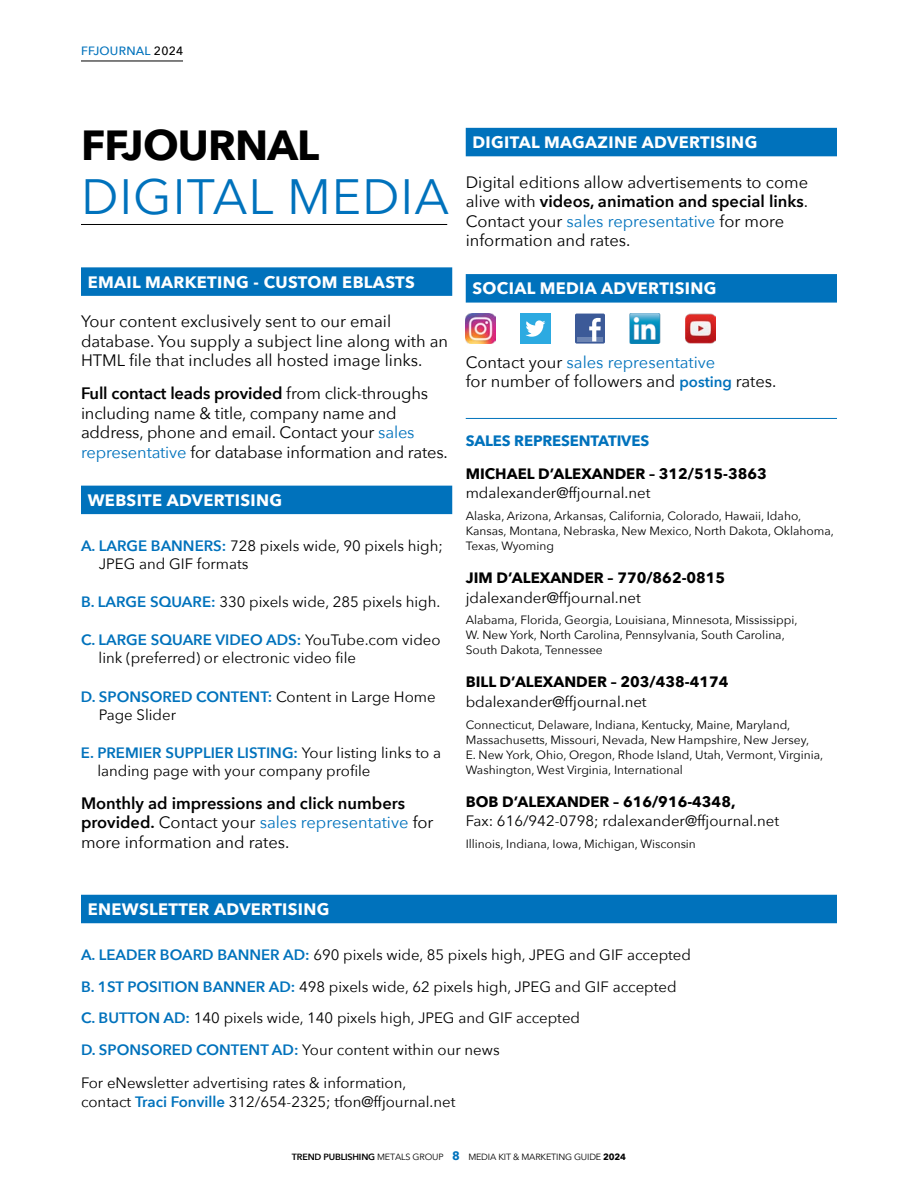
<style>
.page{position:relative;width:918px;height:1188px;background:#fff}
.page>*{position:absolute;margin:0;border:0;box-sizing:border-box;transform-origin:0 0}
.t1{font:49.5px "Avenir Next";letter-spacing:.02em;color:#0072bc}
.t2{font:700 42px "Avenir Next";letter-spacing:-.02em;color:#000}
.t3{font:16.5px/19.5px "Avenir Next";color:#000}
.t4{font:700 16.5px "Avenir Next";letter-spacing:.02em;color:#fff}
.t5{font:600 16.5px/19.5px "Avenir Next";color:#000}
.t6{font:15px/18px "Avenir Next";color:#000}
.t7{font:700 15px "Avenir Next";color:#000}
.t8{font:700 15px "Avenir Next";letter-spacing:-.01em;color:#0072bc}
.t9{font:12px/15px "Avenir Next";color:#000}
.t10{font:500 12px "Avenir Next";letter-spacing:.02em;color:#0072bc}
.t11{font:9px "Avenir Next";letter-spacing:-.02em;color:#000}
.s1{color:#000}
.s2{font-weight:600}
.s3{color:#0072bc}
.s4{font-weight:600;color:#0072bc}
.s5{font-weight:400}
.s6{font-weight:400;color:#0072bc}
.s7{font-weight:600;font-size:15px;color:#0072bc}
.s8{font-weight:700;font-size:12px;color:#0072bc}
.s9{font-weight:700}
</style>
<div class="page">
<hr style="left:81px;top:61px;width:102px;height:1px;background:#000">
<div style="left:81px;top:267px;width:371px;height:29px;background:#0072bc"></div>
<div style="left:81px;top:486px;width:371px;height:28px;background:#0072bc"></div>
<div style="left:81px;top:895px;width:756px;height:28px;background:#0072bc"></div>
<hr style="left:81px;top:224px;width:366px;height:1px;background:#000">
<div style="left:466px;top:128px;width:371px;height:28px;background:#0072bc"></div>
<div style="left:466px;top:274px;width:371px;height:29px;background:#0072bc"></div>
<hr style="left:466px;top:418px;width:371px;height:1px;background:#0072bc">
<img style="left:630px;top:313px;width:30px;height:31px">
<img style="left:685px;top:313px;width:31px;height:31px">
<div style="left:575px;top:314px;width:30px;height:30px;background:#3c5a98;border-radius:2px"></div>
<hr style="left:577px;top:337px;width:26px;height:4px;background:#6d85b3">
<svg style="left:589px;top:318px;width:12px;height:23px"></svg>
<img style="left:466px;top:314px;width:30px;height:30px">
<div style="left:520px;top:314px;width:30px;height:30px;background:#2caae1"></div>
<svg style="left:526px;top:320px;width:19px;height:17px"></svg>
<p class="t10" style="left:81px;top:41px;width:104px">FFJOURNAL <span class="s1">2024</span></p>
<h2 class="t2" style="left:81px;top:109px;width:240px">FFJOURNAL</h2>
<h1 class="t1" style="left:81px;top:155px;width:370px">DIGITAL MEDIA</h1>
<p class="t4" style="left:88px;top:268px;width:329px">EMAIL MARKETING - CUSTOM EBLASTS</p>
<p class="t3" style="left:81px;top:311px;width:369px">Your content exclusively sent to our email database. You supply a subject line along with an<br>HTML file that includes all hosted image links.</p>
<p class="t3" style="left:81px;top:383px;width:368px"><span class="s2">Full contact leads provided</span> from click-throughs including name &amp; title, company name and address, phone and email. Contact your <span class="s3">sales representative</span> for database information and rates.</p>
<p class="t4" style="left:88px;top:486px;width:196px">WEBSITE ADVERTISING</p>
<p class="t6" style="left:99px;top:536px;width:346px;text-indent:-18px"><span class="s4">A. LARGE BANNERS:</span> 728 pixels wide, 90 pixels high;<br>JPEG and GIF formats</p>
<p class="t6" style="left:81px;top:592px;width:361px"><span class="s4">B. LARGE SQUARE:</span> 330 pixels wide, 285 pixels high.</p>
<p class="t6" style="left:99px;top:631px;width:344px;text-indent:-18px"><span class="s4">C. LARGE SQUARE VIDEO ADS:</span> YouTube.com video link (preferred) or electronic video file</p>
<p class="t6" style="left:99px;top:687px;width:338px;text-indent:-18px"><span class="s4">D. SPONSORED CONTENT:</span> Content in Large Home<br>Page Slider</p>
<p class="t6" style="left:97px;top:743px;width:345px;text-indent:-16px"><span class="s4">E. PREMIER SUPPLIER LISTING:</span> Your listing links to a landing page with your company profile</p>
<p class="t5" style="left:81px;top:793px;width:354px">Monthly ad impressions and click numbers provided. <span class="s5">Contact your</span> <span class="s6">sales representative</span> <span class="s5">for more information and rates.</span></p>
<p class="t4" style="left:472px;top:128px;width:286px">DIGITAL MAGAZINE ADVERTISING</p>
<p class="t3" style="left:466px;top:172px;width:344px">Digital editions allow advertisements to come alive with <span class="s2">videos, animation and special links</span>.<br>Contact your <span class="s3">sales representative</span> for more information and rates.</p>
<p class="t4" style="left:472px;top:274px;width:246px">SOCIAL MEDIA ADVERTISING</p>
<p class="t3" style="left:466px;top:352px;width:312px">Contact your <span class="s3">sales representative<br></span>for number of followers and <span class="s7">posting</span> rates.</p>
<p class="t8" style="left:466px;top:428px;width:185px">SALES REPRESENTATIVES</p>
<p class="t7" style="left:466px;top:461px;width:303px">MICHAEL D’ALEXANDER – 312/515-3863</p>
<p class="t6" style="left:466px;top:483px;width:186px">mdalexander@ffjournal.net</p>
<p class="t9" style="left:466px;top:508px;width:370px">Alaska, Arizona, Arkansas, California, Colorado, Hawaii, Idaho,<br>Kansas, Montana, Nebraska, New Mexico, North Dakota, Oklahoma,<br>Texas, Wyoming</p>
<p class="t7" style="left:466px;top:565px;width:261px">JIM D’ALEXANDER – 770/862-0815</p>
<p class="t6" style="left:466px;top:588px;width:177px">jdalexander@ffjournal.net</p>
<p class="t9" style="left:466px;top:612px;width:333px">Alabama, Florida, Georgia, Louisiana, Minnesota, Mississippi,<br>W. New York, North Carolina, Pennsylvania, South Carolina,<br>South Dakota, Tennessee</p>
<p class="t7" style="left:466px;top:669px;width:264px">BILL D’ALEXANDER – 203/438-4174</p>
<p class="t6" style="left:466px;top:692px;width:182px">bdalexander@ffjournal.net</p>
<p class="t9" style="left:466px;top:716px;width:359px">Connecticut, Delaware, Indiana, Kentucky, Maine, Maryland, Massachusetts, Missouri, Nevada, New Hampshire, New Jersey,<br>E. New York, Ohio, Oregon, Rhode Island, Utah, Vermont, Virginia, Washington, West Virginia, International</p>
<p class="t7" style="left:466px;top:788px;width:271px">BOB D’ALEXANDER – 616/916-4348,</p>
<p class="t6" style="left:466px;top:811px;width:315px">Fax: 616/942-0798; rdalexander@ffjournal.net</p>
<p class="t9" style="left:466px;top:836px;width:232px">Illinois, Indiana, Iowa, Michigan, Wisconsin</p>
<p class="t4" style="left:88px;top:895px;width:243px">ENEWSLETTER ADVERTISING</p>
<p class="t6" style="left:81px;top:938px;width:612px;line-height:31.5px"><span class="s4">A. LEADER BOARD BANNER AD:</span> 690 pixels wide, 85 pixels high, JPEG and GIF accepted <span class="s4">B. 1ST POSITION BANNER AD:</span> 498 pixels wide, 62 pixels high, JPEG and GIF accepted <span class="s4">C. BUTTON AD:</span> 140 pixels wide, 140 pixels high, JPEG and GIF accepted<br><span class="s4">D. SPONSORED CONTENT AD:</span> Your content within our news</p>
<p class="t6" style="left:81px;top:1072px;width:376px;line-height:19.5px">For eNewsletter advertising rates &amp; information, contact <span class="s4">Traci Fonville</span> 312/654-2325; tfon@ffjournal.net</p>
<p class="t11" style="left:292px;top:1149px;width:336px"><span class="s2">TREND PUBLISHING</span> METALS GROUP <span class="s8">8</span> MEDIA KIT &amp; MARKETING GUIDE <span class="s9">2024</span></p>
</div>
